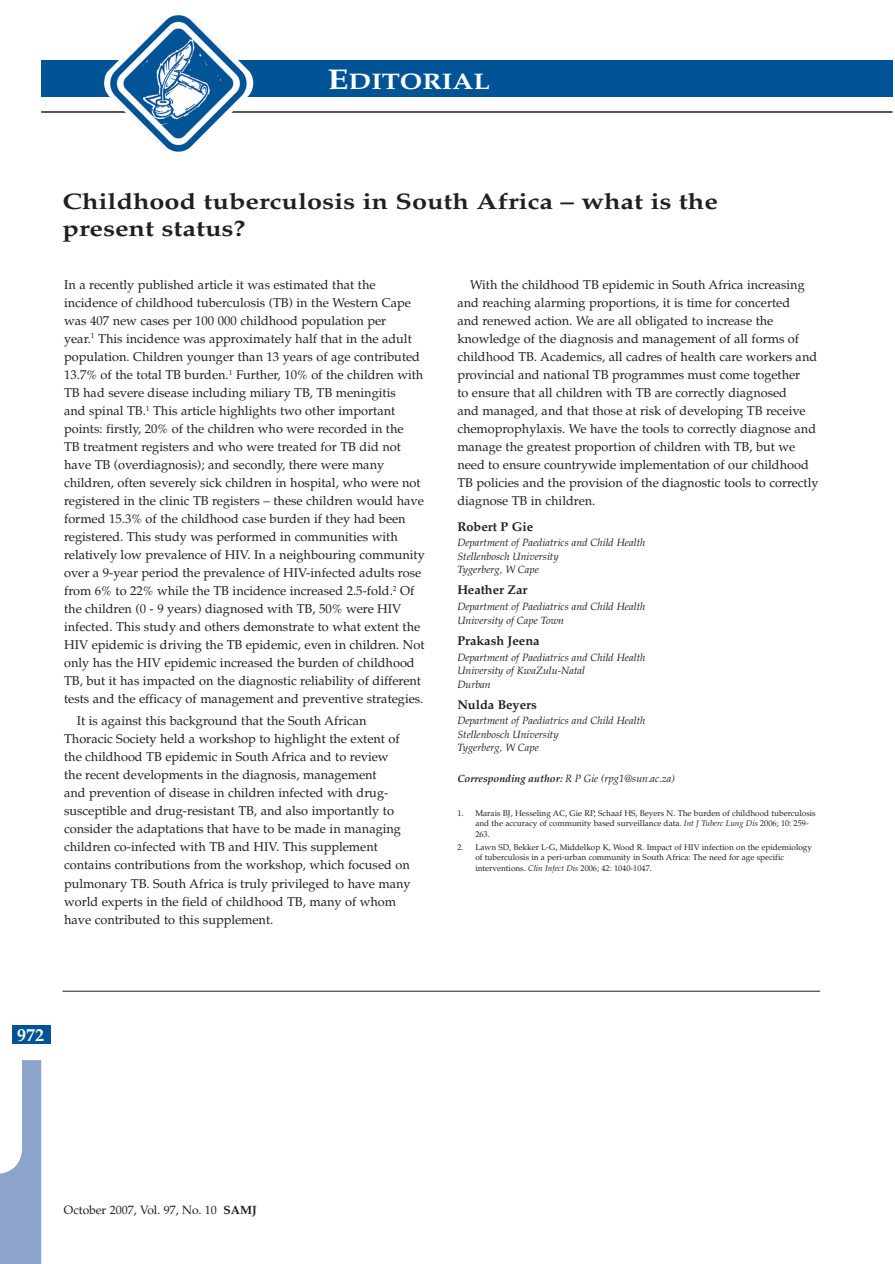
<style>
.page{position:relative;width:895px;height:1264px;background:#fff}
.page>*{position:absolute;margin:0;border:0;box-sizing:border-box;transform-origin:0 0}
.t1{font:700 22.5px/27px "Palatino";color:#231f20;scale:1.2 1}
.t2{font:700 22.5px "Palatino";color:#fff;scale:1.2 1}
.t3{font:700 18px "Palatino";color:#fff}
.t4{font:12.75px/18px "Palatino";color:#231f20}
.t5{font:700 12.75px "Palatino";color:#231f20}
.t6{font:12px "Palatino";color:#231f20}
.t7{font:italic 10.5px/13.5px "Palatino";color:#231f20}
.t8{font:8.25px/10.5px "Palatino";color:#231f20}
.s1{font-size:28.5px}
.s2{font-weight:700}
.s3{font-style:italic}
</style>
<div class="page">
<div style="left:12px;top:1024px;width:38px;height:19px;background:#005495"></div>
<div style="left:41px;top:60px;width:851px;height:36px;background:#005495"></div>
<hr style="left:41px;top:111px;width:851px;height:2px;background:#231f20">
<img style="left:104px;top:15px;width:149px;height:137px">
<hr style="left:62px;top:990px;width:757px;height:1px;background:#231f20">
<svg style="left:0;top:1060px;width:41px;height:204px"></svg>
<h1 class="t2" style="left:328px;top:67px;width:136px"><span class="s1">E</span>DITORIAL</h1>
<h1 class="t1" style="left:62px;top:187px;width:547px">Childhood tuberculosis in South Africa – what is the present status?</h1>
<p class="t4" style="left:64px;top:276px;width:362px">In a recently published article it was estimated that the incidence of childhood tuberculosis (TB) in the Western Cape was 407 new cases per 100 000 childhood population per<br>year.<sup>1</sup> This incidence was approximately half that in the adult population. Children younger than 13 years of age contributed 13.7% of the total TB burden.<sup>1</sup> Further, 10% of the children with TB had severe disease including miliary TB, TB meningitis<br>and spinal TB.<sup>1</sup> This article highlights two other important points: firstly, 20% of the children who were recorded in the<br>TB treatment registers and who were treated for TB did not have TB (overdiagnosis); and secondly, there were many children, often severely sick children in hospital, who were not registered in the clinic TB registers – these children would have formed 15.3% of the childhood case burden if they had been registered. This study was performed in communities with relatively low prevalence of HIV. In a neighbouring community over a 9-year period the prevalence of HIV-infected adults rose from 6% to 22% while the TB incidence increased 2.5-fold.<sup>2</sup> Of the children (0 - 9 years) diagnosed with TB, 50% were HIV infected. This study and others demonstrate to what extent the HIV epidemic is driving the TB epidemic, even in children. Not only has the HIV epidemic increased the burden of childhood TB, but it has impacted on the diagnostic reliability of different tests and the efficacy of management and preventive strategies.</p>
<p class="t4" style="left:64px;top:712px;width:348px;text-indent:13px">It is against this background that the South African Thoracic Society held a workshop to highlight the extent of the childhood TB epidemic in South Africa and to review<br>the recent developments in the diagnosis, management<br>and prevention of disease in children infected with drug&shy;susceptible and drug-resistant TB, and also importantly to consider the adaptations that have to be made in managing children co-infected with TB and HIV. This supplement contains contributions from the workshop, which focused on pulmonary TB. South Africa is truly privileged to have many world experts in the field of childhood TB, many of whom have contributed to this supplement.</p>
<p class="t4" style="left:457px;top:276px;width:362px;text-indent:13px">With the childhood TB epidemic in South Africa increasing and reaching alarming proportions, it is time for concerted<br>and renewed action. We are all obligated to increase the knowledge of the diagnosis and management of all forms of childhood TB. Academics, all cadres of health care workers and provincial and national TB programmes must come together<br>to ensure that all children with TB are correctly diagnosed<br>and managed, and that those at risk of developing TB receive chemoprophylaxis. We have the tools to correctly diagnose and manage the greatest proportion of children with TB, but we need to ensure countrywide implementation of our childhood TB policies and the provision of the diagnostic tools to correctly diagnose TB in children.</p>
<p class="t5" style="left:457px;top:518px;width:77px">Robert P Gie</p>
<p class="t7" style="left:457px;top:536px;width:189px">Department of Paediatrics and Child Health<br>Stellenbosch University<br>Tygerberg, W Cape</p>
<p class="t5" style="left:457px;top:582px;width:72px">Heather Zar</p>
<p class="t7" style="left:457px;top:600px;width:189px">Department of Paediatrics and Child Health<br>University of Cape Town</p>
<p class="t5" style="left:457px;top:632px;width:84px">Prakash Jeena</p>
<p class="t7" style="left:457px;top:650px;width:189px">Department of Paediatrics and Child Health<br>University of KwaZulu-Natal<br>Durban</p>
<p class="t5" style="left:457px;top:696px;width:81px">Nulda Beyers</p>
<p class="t7" style="left:457px;top:714px;width:189px">Department of Paediatrics and Child Health<br>Stellenbosch University<br>Tygerberg, W Cape</p>
<p class="t7" style="left:457px;top:771px;width:219px"><span class="s2">Corresponding author:</span> R P Gie (rpg1@sun.ac.za)</p>
<p class="t8" style="left:475px;top:808px;width:342px;text-indent:-18px">1. Marais BJ, Hesseling AC, Gie RP, Schaaf HS, Beyers N. The burden of childhood tuberculosis and the accuracy of community based surveillance data. <span class="s3">Int J Tuberc Lung Dis</span> 2006; 10: 259-<br>263.</p>
<p class="t8" style="left:475px;top:841px;width:338px;text-indent:-18px">2. Lawn SD, Bekker L-G, Middelkop K, Wood R. Impact of HIV infection on the epidemiology of tuberculosis in a peri-urban community in South Africa: The need for age specific interventions. <span class="s3">Clin Infect Dis</span> 2006; 42: 1040-1047.</p>
<h2 class="t3" style="left:17px;top:1023px;width:28px">972</h2>
<p class="t6" style="left:64px;top:1203px;width:194px">October 2007, Vol. 97, No. 10 <span class="s2">SAMJ</span></p>
</div>
